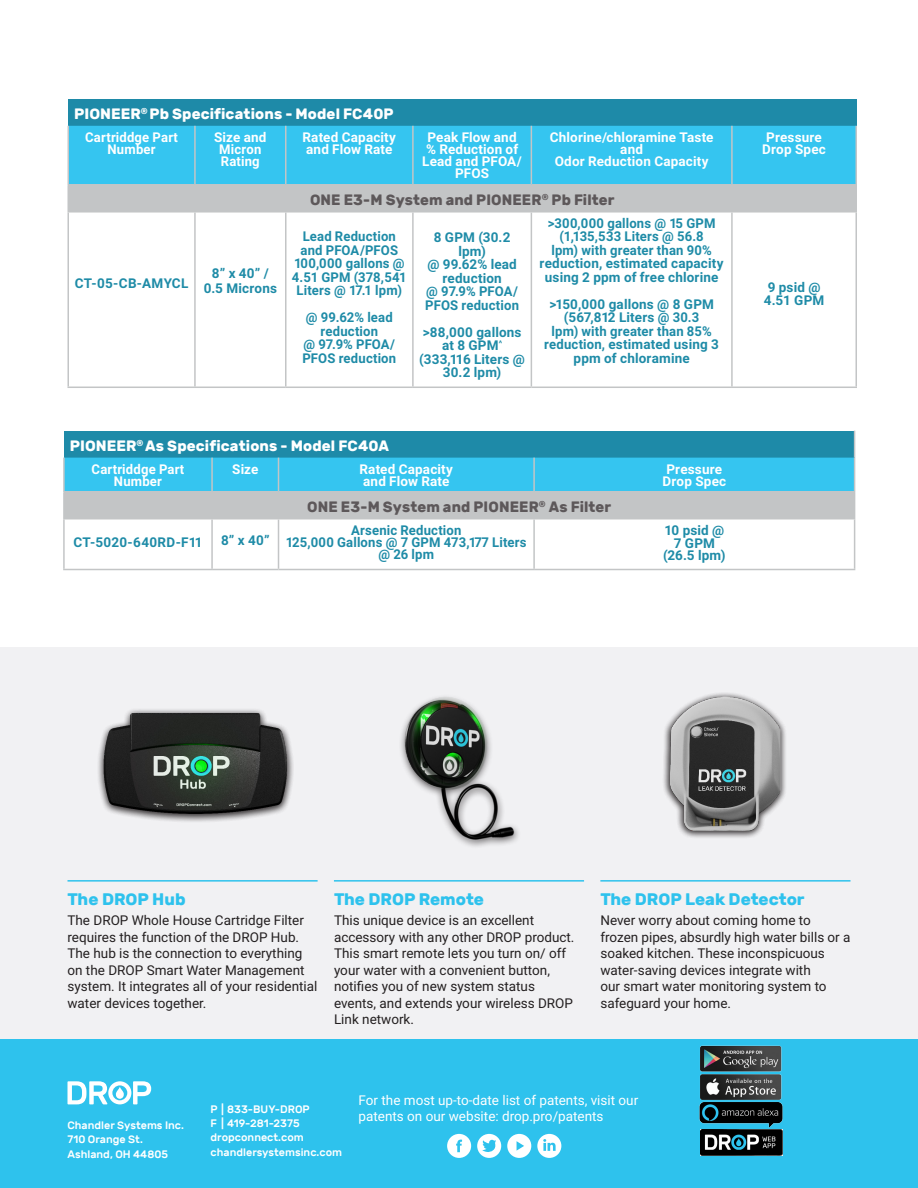
<style>
.page{position:relative;width:918px;height:1188px;background:#fff}
.page>*{position:absolute;margin:0;border:0;box-sizing:border-box;transform-origin:0 0}
.t1{font:700 16.65px "Rubik";color:#2ec2ed}
.t2{font:700 15px "Rubik";letter-spacing:.01em;color:#fff}
.t3{font:700 15px "Rubik";letter-spacing:.01em;color:#5d585a}
.BODY{font:700 13.5px/13.5px "Roboto";letter-spacing:.01em;color:#1e8ba7;text-align:center}
.P2{font:13.5px/16.5px "Roboto";color:#231f20}
.BODY-2{font:700 13.5px/12px "Roboto";letter-spacing:.015em;color:#fff;text-align:center}
.P2-2{font:13.5px/16.5px "Roboto";color:#fff}
.P1{font:500 10.8px "Rubik";color:#fff}
</style>
<div class="page">
<div style="left:0;top:647px;width:918px;height:394px;background:#f1f1f3"></div>
<img style="left:98px;top:709px;width:195px;height:113px">
<div style="left:398px;top:694px;width:123px;height:155px;background:#231f20;opacity:.75"></div>
<img style="left:398px;top:694px;width:123px;height:147px">
<img style="left:663px;top:693px;width:123px;height:145px">
<hr style="left:68px;top:880px;width:250px;height:2px;background:#2ec2ed">
<hr style="left:334px;top:880px;width:250px;height:2px;background:#2ec2ed">
<hr style="left:600px;top:880px;width:251px;height:2px;background:#2ec2ed">
<div style="left:68px;top:99px;width:788px;height:27px;background:#1e8aa8"></div>
<div style="left:69px;top:126px;width:787px;height:58px;background:#35c5f0"></div>
<div style="left:68px;top:185px;width:788px;height:27px;background:#c3c5c6"></div>
<hr style="left:68px;top:126px;width:1px;height:58px;background:#c3c5c6">
<hr style="left:194px;top:126px;width:2px;height:58px;background:#c3c5c6">
<hr style="left:285px;top:126px;width:2px;height:58px;background:#c3c5c6">
<hr style="left:412px;top:126px;width:2px;height:58px;background:#c3c5c6">
<hr style="left:531px;top:126px;width:1px;height:58px;background:#c3c5c6">
<hr style="left:731px;top:126px;width:2px;height:58px;background:#c3c5c6">
<hr style="left:856px;top:126px;width:1px;height:58px;background:#c3c5c6">
<hr style="left:68px;top:184px;width:127px;height:2px;background:#c3c5c6">
<hr style="left:195px;top:184px;width:91px;height:2px;background:#c3c5c6">
<hr style="left:286px;top:184px;width:127px;height:2px;background:#c3c5c6">
<hr style="left:413px;top:184px;width:118px;height:2px;background:#c3c5c6">
<hr style="left:531px;top:184px;width:201px;height:2px;background:#c3c5c6">
<hr style="left:732px;top:184px;width:125px;height:2px;background:#c3c5c6">
<svg style="left:856px;top:186px;width:1px;height:25px"></svg>
<hr style="left:68px;top:211px;width:127px;height:2px;background:#c3c5c6">
<hr style="left:68px;top:213px;width:1px;height:174px;background:#c3c5c6">
<hr style="left:195px;top:211px;width:91px;height:2px;background:#c3c5c6">
<hr style="left:194px;top:213px;width:2px;height:174px;background:#c3c5c6">
<hr style="left:286px;top:211px;width:127px;height:2px;background:#c3c5c6">
<hr style="left:285px;top:213px;width:2px;height:174px;background:#c3c5c6">
<hr style="left:413px;top:211px;width:118px;height:2px;background:#c3c5c6">
<hr style="left:412px;top:213px;width:2px;height:174px;background:#c3c5c6">
<hr style="left:531px;top:211px;width:201px;height:2px;background:#c3c5c6">
<hr style="left:531px;top:213px;width:1px;height:174px;background:#c3c5c6">
<hr style="left:732px;top:211px;width:125px;height:2px;background:#c3c5c6">
<hr style="left:731px;top:213px;width:2px;height:174px;background:#c3c5c6">
<hr style="left:856px;top:213px;width:1px;height:174px;background:#c3c5c6">
<hr style="left:68px;top:387px;width:127px;height:1px;background:#c3c5c6">
<hr style="left:195px;top:387px;width:91px;height:1px;background:#c3c5c6">
<hr style="left:286px;top:387px;width:127px;height:1px;background:#c3c5c6">
<hr style="left:413px;top:387px;width:118px;height:1px;background:#c3c5c6">
<hr style="left:531px;top:387px;width:201px;height:1px;background:#c3c5c6">
<hr style="left:732px;top:387px;width:125px;height:1px;background:#c3c5c6">
<hr style="left:63px;top:458px;width:2px;height:33px;background:#c3c5c6">
<hr style="left:63px;top:491px;width:149px;height:1px;background:#c3c5c6">
<hr style="left:63px;top:492px;width:2px;height:26px;background:#c3c5c6">
<svg style="left:64px;top:431px;width:791px;height:87px;background:#5ab2cc"></svg>
<hr style="left:63px;top:518px;width:149px;height:1px;background:#c3c5c6">
<hr style="left:63px;top:519px;width:2px;height:50px;background:#c3c5c6">
<hr style="left:212px;top:518px;width:67px;height:1px;background:#c3c5c6">
<hr style="left:211px;top:519px;width:2px;height:50px;background:#c3c5c6">
<hr style="left:279px;top:518px;width:255px;height:1px;background:#c3c5c6">
<hr style="left:278px;top:519px;width:1px;height:50px;background:#c3c5c6">
<hr style="left:534px;top:518px;width:321px;height:1px;background:#c3c5c6">
<hr style="left:533px;top:519px;width:2px;height:50px;background:#c3c5c6">
<hr style="left:854px;top:519px;width:1px;height:50px;background:#c3c5c6">
<hr style="left:63px;top:569px;width:149px;height:1px;background:#c3c5c6">
<hr style="left:212px;top:569px;width:67px;height:1px;background:#c3c5c6">
<hr style="left:279px;top:569px;width:255px;height:1px;background:#c3c5c6">
<hr style="left:534px;top:569px;width:321px;height:1px;background:#c3c5c6">
<div style="left:0;top:1039px;width:918px;height:149px;background:#2ec2ed"></div>
<svg style="left:67px;top:1081px;width:84px;height:23px"></svg>
<svg style="left:447px;top:1134px;width:24px;height:24px"></svg>
<svg style="left:477px;top:1134px;width:24px;height:24px"></svg>
<svg style="left:507px;top:1134px;width:24px;height:24px"></svg>
<svg style="left:537px;top:1134px;width:24px;height:24px"></svg>
<img style="left:699px;top:1045px;width:84px;height:83px">
<img style="left:700px;top:1130px;width:83px;height:26px">
<p class="t2" style="left:74px;top:105px;width:321px">PIONEER<sup>®</sup> Pb Specifications - Model FC40P</p>
<p class="BODY-2" style="left:85px;top:131px;width:94px">Cartriddge Part<br>Number</p>
<p class="BODY-2" style="left:214px;top:131px;width:54px">Size and<br>Micron<br>Rating</p>
<p class="BODY-2" style="left:303px;top:131px;width:95px;text-align:left">Rated Capacity and Flow Rate</p>
<p class="BODY-2" style="left:422px;top:131px;width:101px">Peak Flow and % Reduction of<br>Lead and PFOA/<br>PFOS</p>
<p class="BODY-2" style="left:550px;top:131px;width:165px">Chlorine/chloramine Taste and<br>Odor Reduction Capacity</p>
<p class="BODY-2" style="left:762px;top:131px;width:65px">Pressure<br>Drop Spec</p>
<p class="t3" style="left:310px;top:191px;width:306px">ONE E3-M System and PIONEER<sup>®</sup> Pb Filter</p>
<p class="BODY" style="left:75px;top:276px;width:115px">CT-05-CB-AMYCL</p>
<p class="BODY" style="left:204px;top:265px;width:75px;line-height:15px">8” x 40” /<br>0.5 Microns</p>
<p class="BODY" style="left:301px;top:229px;width:99px;text-align:left">Lead Reduction and PFOA/PFOS</p>
<p class="BODY" style="left:292px;top:256px;width:116px">100,000 gallons @<br>4.51 GPM (378,541<br>Liters @ 17.1 lpm)</p>
<p class="BODY" style="left:306px;top:310px;width:88px">@ 99.62% lead reduction</p>
<p class="BODY" style="left:302px;top:337px;width:95px;text-align:left">@ 97.9% PFOA/<br>PFOS reduction</p>
<p class="BODY" style="left:425px;top:230px;width:95px">8 GPM (30.2 lpm)<br>@ 99.62% lead reduction<br>@ 97.9% PFOA/<br>PFOS reduction</p>
<p class="BODY" style="left:419px;top:325px;width:107px">&gt;88,000 gallons at 8 GPM<sup>^ </sup>(333,116 Liters @<br>30.2 lpm)</p>
<p class="BODY" style="left:540px;top:216px;width:186px">&gt;300,000 gallons @ 15 GPM (1,135,533 Liters @ 56.8<br>lpm) with greater than 90% reduction, estimated capacity using 2 ppm of free chlorine</p>
<p class="BODY" style="left:544px;top:297px;width:176px">&gt;150,000 gallons @ 8 GPM (567,812 Liters @ 30.3<br>lpm) with greater than 85% reduction, estimated using 3 ppm of chloramine</p>
<p class="t2" style="left:70px;top:437px;width:321px">PIONEER<sup>®</sup> As Specifications - Model FC40A</p>
<p class="BODY-2" style="left:92px;top:462px;width:94px">Cartriddge Part<br>Number</p>
<p class="BODY-2" style="left:232px;top:462px;width:28px">Size</p>
<p class="BODY-2" style="left:360px;top:462px;width:95px;text-align:left">Rated Capacity and Flow Rate</p>
<p class="BODY-2" style="left:662px;top:462px;width:65px">Pressure<br>Drop Spec</p>
<p class="t3" style="left:307px;top:498px;width:306px">ONE E3-M System and PIONEER<sup>®</sup> As Filter</p>
<p class="BODY" style="left:74px;top:535px;width:130px">CT-5020-640RD-F11</p>
<p class="BODY" style="left:221px;top:533px;width:50px">8” x 40”</p>
<p class="BODY" style="left:351px;top:523px;width:112px">Arsenic Reduction</p>
<p class="BODY" style="left:286px;top:536px;width:242px;line-height:12px">125,000 Gallons @ 7 GPM 473,177 Liters @ 26 lpm</p>
<p class="BODY" style="left:664px;top:523px;width:61px">10 psid @<br>7 GPM</p>
<p class="BODY" style="left:663px;top:548px;width:64px">(26.5 lpm)</p>
<p class="BODY" style="left:764px;top:280px;width:62px;text-align:left">9 psid @<br>4.51 GPM</p>
<h1 class="t1" style="left:68px;top:890px;width:120px">The DROP Hub</h1>
<p class="P2" style="left:68px;top:912px;width:252px">The DROP Whole House Cartridge Filter requires the function of the DROP Hub.<br>The hub is the connection to everything on the DROP Smart Water Management system. It integrates all of your residential water devices together.</p>
<h1 class="t1" style="left:334px;top:890px;width:151px">The DROP Remote</h1>
<p class="P2" style="left:334px;top:912px;width:242px">This unique device is an excellent accessory with any other DROP product.<br>This smart remote lets you turn on/ off your water with a convenient button, notifies you of new system status events, and extends your wireless DROP Link network.</p>
<h1 class="t1" style="left:600px;top:890px;width:206px">The DROP Leak Detector</h1>
<p class="P2" style="left:600px;top:912px;width:252px">Never worry about coming home to frozen pipes, absurdly high water bills or a soaked kitchen. These inconspicuous water-saving devices integrate with<br>our smart water monitoring system to safeguard your home.</p>
<p class="P1" style="left:68px;top:1119px;width:118px">Chandler Systems Inc.</p>
<p class="P1" style="left:68px;top:1134px;width:77px">710 Orange St.</p>
<p class="P1" style="left:68px;top:1148px;width:102px">Ashland, OH 44805</p>
<p class="P1" style="left:211px;top:1103px;width:101px">P | 833-BUY-DROP</p>
<p class="P1" style="left:211px;top:1117px;width:91px">F | 419-281-2375</p>
<p class="P1" style="left:211px;top:1132px;width:95px">dropconnect.com</p>
<p class="P1" style="left:211px;top:1146px;width:133px">chandlersystemsinc.com</p>
<p class="P2-2" style="left:359px;top:1091px;width:281px">For the most up-to-date list of patents, visit our patents on our website: drop.pro/patents</p>
</div>
